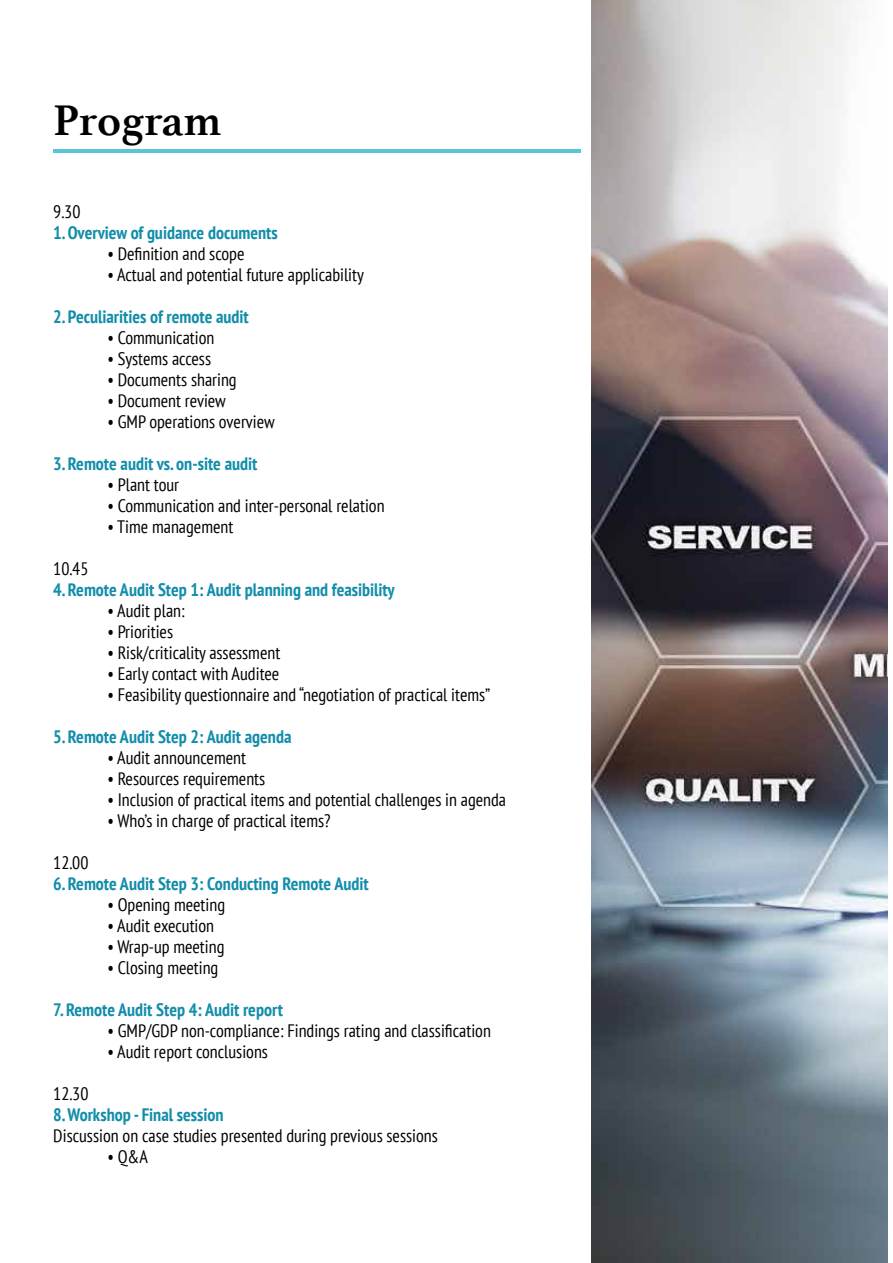
<style>
.page{position:relative;width:893px;height:1263px;background:#fff}
.page>*{position:absolute;margin:0;border:0;box-sizing:border-box;transform-origin:0 0}
.t1{font:700 45px "Athelas";color:#000}
.t2{font:condensed 18px "PT Sans";color:#000}
.t3{font:700 condensed 18px "PT Sans";color:#128daa}
</style>
<div class="page">
<hr style="left:53px;top:149px;width:527px;height:4px;background:#5cc3dd">
<img style="left:591px;top:0;width:297px;height:1263px">
<h1 class="t1" style="left:53px;top:84px;width:170px">Program</h1>
<p class="t2" style="left:53px;top:200px;width:29px">9.30</p>
<p class="t3" style="left:53px;top:221px;width:226px">1. Overview of guidance documents</p>
<p class="t2" style="left:107px;top:242px;width:139px">• Definition and scope</p>
<p class="t2" style="left:107px;top:263px;width:258px">• Actual and potential future applicability</p>
<p class="t3" style="left:53px;top:305px;width:197px">2. Peculiarities of remote audit</p>
<p class="t2" style="left:107px;top:326px;width:109px">• Communication</p>
<p class="t2" style="left:107px;top:347px;width:105px">• Systems access</p>
<p class="t2" style="left:107px;top:368px;width:131px">• Documents sharing</p>
<p class="t2" style="left:107px;top:389px;width:120px">• Document review</p>
<p class="t2" style="left:107px;top:410px;width:169px">• GMP operations overview</p>
<p class="t3" style="left:53px;top:452px;width:206px">3. Remote audit vs. on-site audit</p>
<p class="t2" style="left:107px;top:473px;width:73px">• Plant tour</p>
<p class="t2" style="left:107px;top:494px;width:279px">• Communication and inter-personal relation</p>
<p class="t2" style="left:107px;top:515px;width:128px">• Time management</p>
<p class="t2" style="left:53px;top:557px;width:37px">10.45</p>
<p class="t3" style="left:53px;top:578px;width:343px">4. Remote Audit Step 1: Audit planning and feasibility</p>
<p class="t2" style="left:107px;top:599px;width:79px">• Audit plan:</p>
<p class="t2" style="left:107px;top:620px;width:67px">• Priorities</p>
<p class="t2" style="left:107px;top:641px;width:174px">• Risk/criticality assessment</p>
<p class="t2" style="left:107px;top:662px;width:173px">• Early contact with Auditee</p>
<p class="t2" style="left:107px;top:683px;width:385px">• Feasibility questionnaire and “negotiation of practical items”</p>
<p class="t3" style="left:53px;top:725px;width:240px">5. Remote Audit Step 2: Audit agenda</p>
<p class="t2" style="left:107px;top:746px;width:140px">• Audit announcement</p>
<p class="t2" style="left:107px;top:767px;width:159px">• Resources requirements</p>
<p class="t2" style="left:107px;top:788px;width:400px">• Inclusion of practical items and potential challenges in agenda</p>
<p class="t2" style="left:107px;top:809px;width:225px">• Who’s in charge of practical items?</p>
<p class="t2" style="left:53px;top:851px;width:37px">12.00</p>
<p class="t3" style="left:53px;top:872px;width:317px">6. Remote Audit Step 3: Conducting Remote Audit</p>
<p class="t2" style="left:107px;top:893px;width:119px">• Opening meeting</p>
<p class="t2" style="left:107px;top:914px;width:108px">• Audit execution</p>
<p class="t2" style="left:107px;top:935px;width:119px">• Wrap-up meeting</p>
<p class="t2" style="left:107px;top:956px;width:113px">• Closing meeting</p>
<p class="t3" style="left:53px;top:998px;width:231px">7. Remote Audit Step 4: Audit report</p>
<p class="t2" style="left:107px;top:1019px;width:385px">• GMP/GDP non-compliance: Findings rating and classification</p>
<p class="t2" style="left:107px;top:1040px;width:162px">• Audit report conclusions</p>
<p class="t2" style="left:53px;top:1082px;width:37px">12.30</p>
<p class="t3" style="left:53px;top:1103px;width:172px">8. Workshop - Final session</p>
<p class="t2" style="left:53px;top:1124px;width:386px">Discussion on case studies presented during previous sessions</p>
<p class="t2" style="left:107px;top:1145px;width:42px">• Q&amp;A</p>
</div>
